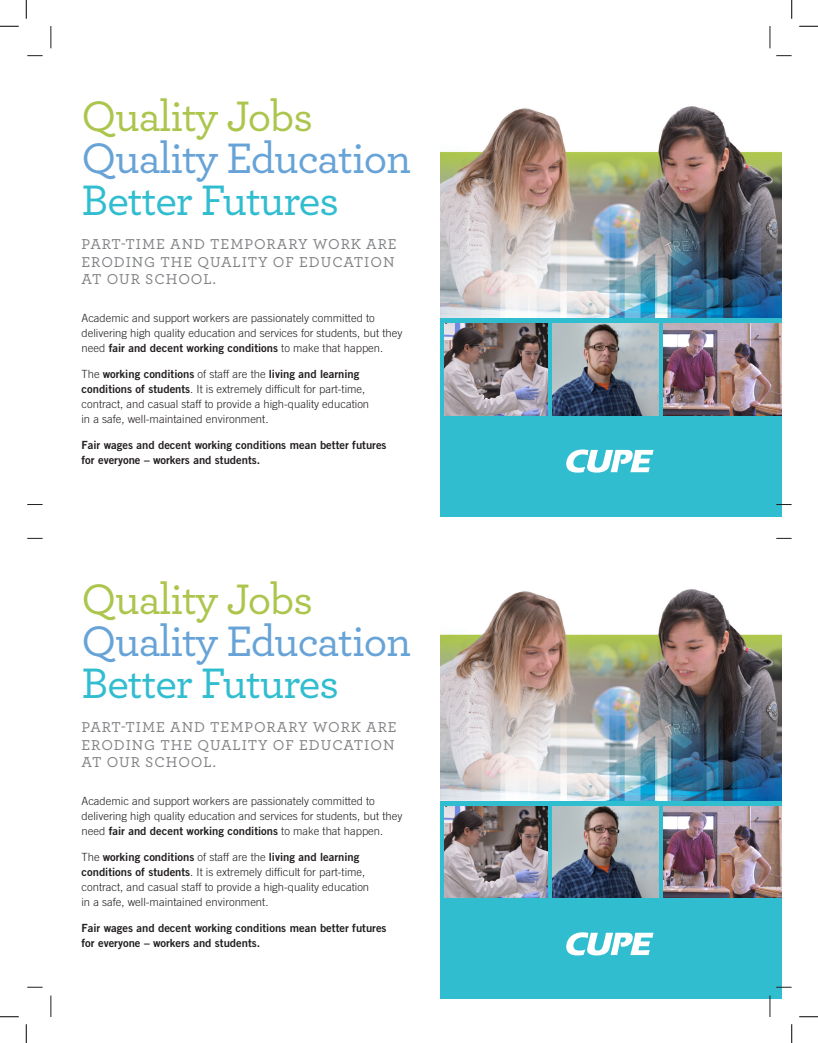
<style>
.page{position:relative;width:818px;height:1043px;background:#fff}
.page>*{position:absolute;margin:0;border:0;box-sizing:border-box;transform-origin:0 0}
.t1{font:500 44.62px "Archer";letter-spacing:-.025em;color:#67a3d7}
.t2{font:500 44.62px "Archer";letter-spacing:-.025em;color:#31bdd0}
.t3{font:500 44.62px "Archer";letter-spacing:-.025em;color:#acc54d}
.t4{font:500 15px/17.5px "Archer";letter-spacing:.06em;color:#808285}
.Copy{font:300 11.25px/15px "Trade Gothic";color:#231f20}
.Copy-2{font:11.25px/15px "Trade Gothic Bold Two";color:#231f20}
.s1{font-family:"Trade Gothic Bold Two";font-weight:400}
</style>
<div class="page">
<img style="left:440px;top:106px;width:341px;height:212px">
<img style="left:440px;top:589px;width:341px;height:212px">
<img style="left:444px;top:322px;width:104px;height:93px">
<img style="left:444px;top:805px;width:104px;height:93px">
<img style="left:662px;top:322px;width:119px;height:93px">
<img style="left:662px;top:805px;width:119px;height:93px">
<svg style="left:551px;top:322px;width:108px;height:93px;background:#838b94"></svg>
<svg style="left:551px;top:805px;width:108px;height:93px;background:#828a93"></svg>
<hr style="left:440px;top:318px;width:341px;height:4px;background:#31bdd0">
<hr style="left:440px;top:801px;width:341px;height:4px;background:#31bdd0">
<hr style="left:548px;top:320px;width:3px;height:130px;background:#31bdd0">
<hr style="left:548px;top:802px;width:3px;height:131px;background:#31bdd0">
<hr style="left:440px;top:318px;width:4px;height:187px;background:#31bdd0">
<hr style="left:440px;top:801px;width:4px;height:187px;background:#31bdd0">
<hr style="left:659px;top:320px;width:3px;height:130px;background:#31bdd0">
<hr style="left:659px;top:802px;width:3px;height:131px;background:#31bdd0">
<div style="left:440px;top:415px;width:341px;height:101px;background:#31bdd0"></div>
<div style="left:440px;top:898px;width:341px;height:101px;background:#31bdd0"></div>
<svg style="left:566px;top:449px;width:87px;height:23px"></svg>
<svg style="left:566px;top:932px;width:87px;height:23px"></svg>
<svg style="left:51px;top:26px;width:1px;height:22px"></svg>
<svg style="left:769px;top:26px;width:1px;height:22px"></svg>
<svg style="left:51px;top:995px;width:1px;height:21px"></svg>
<svg style="left:769px;top:995px;width:1px;height:21px"></svg>
<svg style="left:27px;top:504px;width:16px;height:1px"></svg>
<svg style="left:27px;top:55px;width:16px;height:1px"></svg>
<svg style="left:27px;top:986px;width:16px;height:1px"></svg>
<svg style="left:27px;top:538px;width:16px;height:1px"></svg>
<svg style="left:776px;top:504px;width:15px;height:1px"></svg>
<svg style="left:776px;top:55px;width:15px;height:1px"></svg>
<svg style="left:776px;top:986px;width:15px;height:1px"></svg>
<svg style="left:776px;top:538px;width:15px;height:1px"></svg>
<svg style="left:0;top:25px;width:19px;height:2px"></svg>
<svg style="left:799px;top:25px;width:19px;height:2px"></svg>
<svg style="left:0;top:1016px;width:19px;height:1px"></svg>
<svg style="left:799px;top:1016px;width:19px;height:1px"></svg>
<svg style="left:25px;top:0;width:2px;height:19px"></svg>
<svg style="left:25px;top:1024px;width:2px;height:18px"></svg>
<svg style="left:791px;top:0;width:1px;height:19px"></svg>
<svg style="left:791px;top:1024px;width:1px;height:18px"></svg>
<p class="t3" style="left:81px;top:84px;width:233px">Quality Jobs</p>
<p class="t1" style="left:81px;top:126px;width:331px">Quality Education</p>
<p class="t2" style="left:81px;top:168px;width:259px">Better Futures</p>
<p class="t4" style="left:81px;top:235px;width:317px">PART-TIME AND TEMPORARY WORK ARE<br>ERODING THE QUALITY OF EDUCATION<br>AT OUR SCHOOL.</p>
<p class="Copy" style="left:81px;top:310px;width:322px">Academic and support workers are passionately committed to delivering high quality education and services for students, but they need <span class="s1">fair and decent working conditions</span> to make that happen.</p>
<p class="Copy" style="left:81px;top:366px;width:289px">The <span class="s1">working conditions</span> of staff are the <span class="s1">living and learning conditions of students</span>. It is extremely difficult for part-time, contract, and casual staff to provide a high-quality education in a safe, well-maintained environment.</p>
<p class="Copy-2" style="left:81px;top:437px;width:306px">Fair wages and decent working conditions mean better futures for everyone – workers and students.</p>
<p class="t3" style="left:81px;top:567px;width:233px">Quality Jobs</p>
<p class="t1" style="left:81px;top:609px;width:331px">Quality Education</p>
<p class="t2" style="left:81px;top:650px;width:259px">Better Futures</p>
<p class="t4" style="left:81px;top:717px;width:317px">PART-TIME AND TEMPORARY WORK ARE<br>ERODING THE QUALITY OF EDUCATION<br>AT OUR SCHOOL.</p>
<p class="Copy" style="left:81px;top:793px;width:322px">Academic and support workers are passionately committed to delivering high quality education and services for students, but they need <span class="s1">fair and decent working conditions</span> to make that happen.</p>
<p class="Copy" style="left:81px;top:849px;width:289px">The <span class="s1">working conditions</span> of staff are the <span class="s1">living and learning conditions of students</span>. It is extremely difficult for part-time, contract, and casual staff to provide a high-quality education in a safe, well-maintained environment.</p>
<p class="Copy-2" style="left:81px;top:920px;width:306px">Fair wages and decent working conditions mean better futures for everyone – workers and students.</p>
</div>
